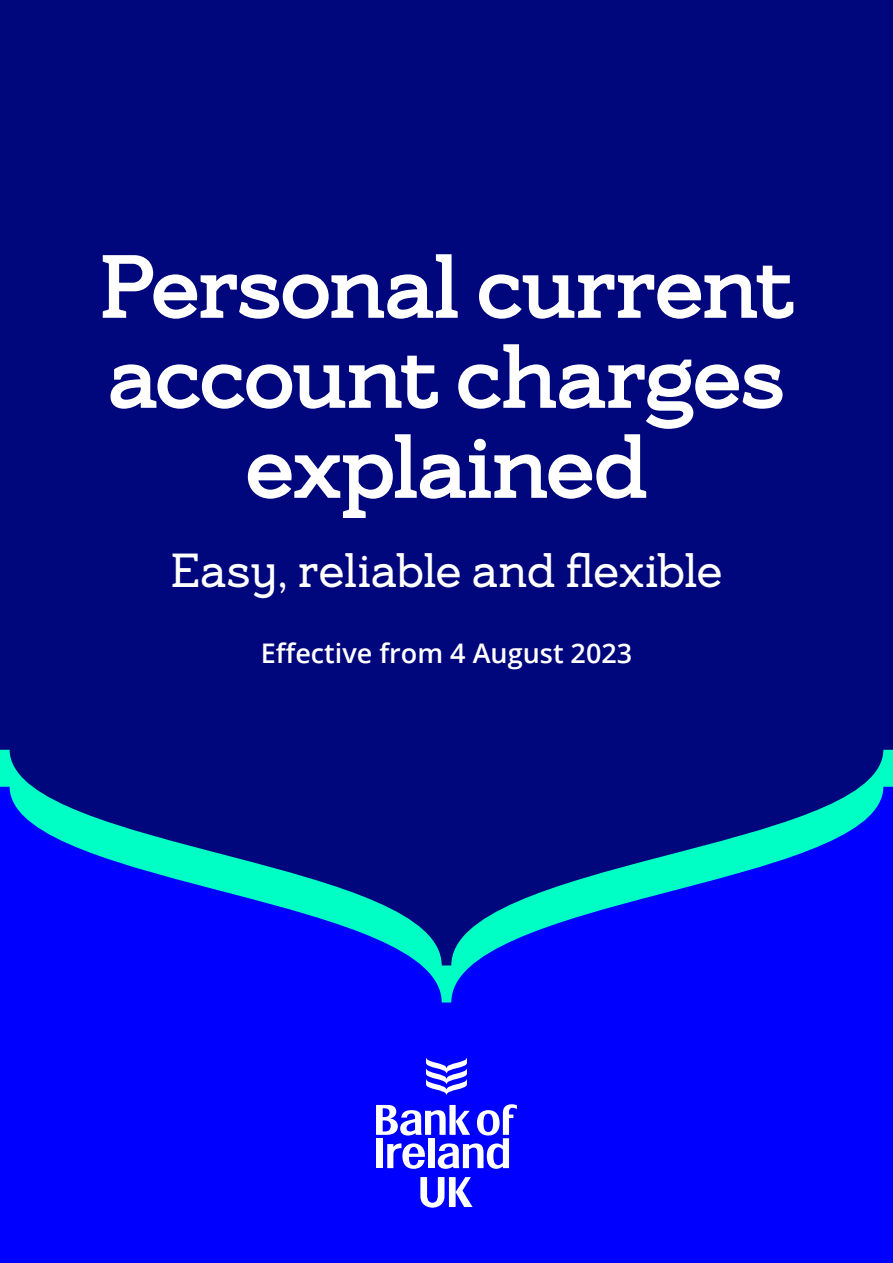
<style>
.page{position:relative;width:893px;height:1263px;background:#00067b}
.page>*{position:absolute;margin:0;border:0;box-sizing:border-box;transform-origin:0 0}
.t1{font:700 90px/90px "Bankof Ireland Serif";letter-spacing:-.015em;color:#fff;text-align:center}
.t2{font:48px "Bankof Ireland Serif";letter-spacing:-.01em;color:#fff}
.t3{font:600 27px "Open Sans";color:#fff}
</style>
<div class="page">
<svg style="left:0;top:787px;width:893px;height:476px;background:#0014e6"></svg>
<svg style="left:376px;top:1104px;width:141px;height:65px;background:#6e6eff"></svg>
<svg style="left:426px;top:1058px;width:41px;height:37px;background:#6e6eff"></svg>
<svg style="left:420px;top:1177px;width:53px;height:31px;background:#8080ff"></svg>
<p class="t1" style="left:99px;top:242px;width:697px">Personal current account charges explained</p>
<p class="t2" style="left:170px;top:544px;width:554px">Easy, reliable and flexible</p>
<p class="t3" style="left:261px;top:635px;width:373px">Effective from 4 August 2023</p>
</div>
